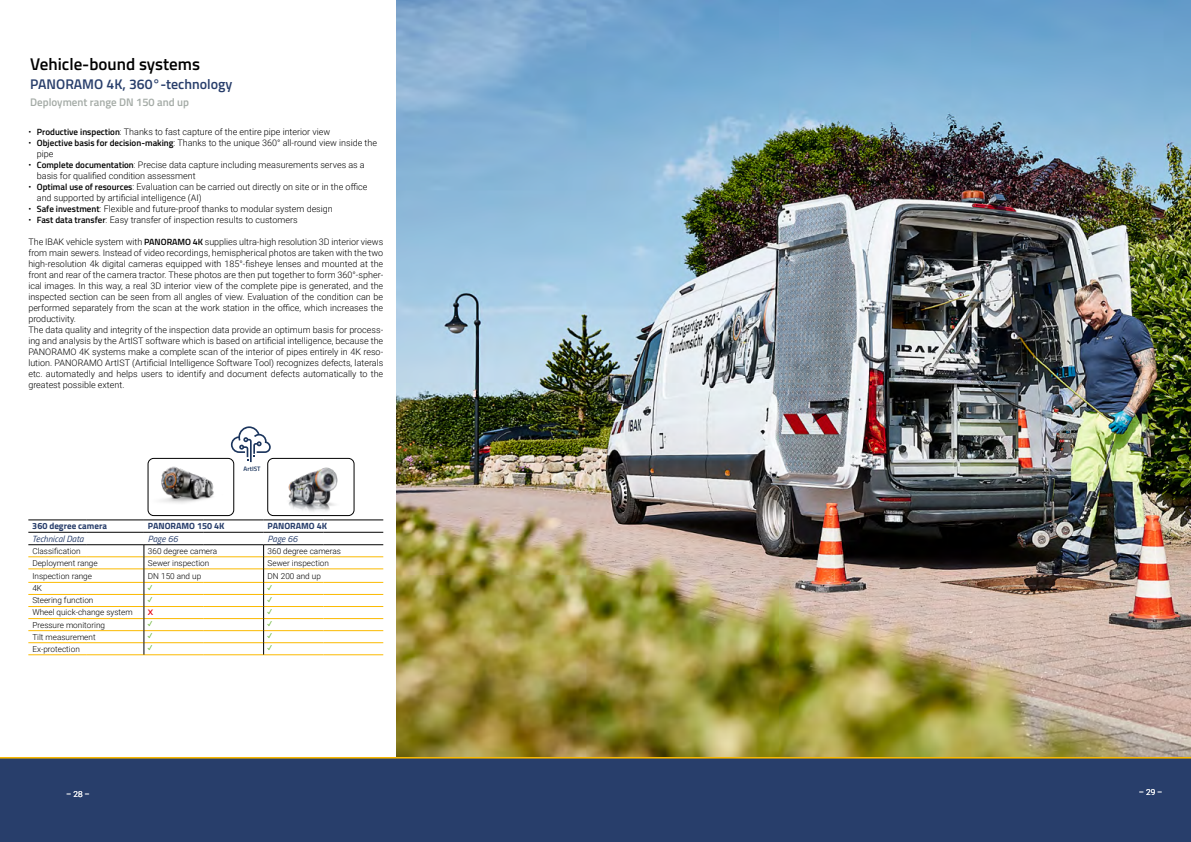
<style>
.page{position:relative;width:1191px;height:842px;background:#fff}
.page>*{position:absolute;margin:0;border:0;box-sizing:border-box;transform-origin:0 0}
.t1{font:600 17px "Titillium Web";color:#000}
.t2{font:600 14px "Titillium Web";color:#283e6b}
.t3{font:600 11px "Titillium Web";color:#a4aba6}
.t4{font:300 9px/11px "Roboto";color:#000}
.t5{font:700 9px "Titillium Web";color:#283e6b}
.t6{font:italic 9px "Titillium Web";color:#283e6b}
.t7{font:300 8.2px "Roboto";color:#000}
.t8{font:700 8.2px "Proxima Nova";color:#65b32e}
.t9{font:300 8.2px "Roboto";color:#fff}
.t10{font:600 8.2px "Proxima Nova";color:#e30613}
.t11{font:600 6.4px "Titillium Web";color:#1b355d}
.s1{font-family:"Titillium Web";font-weight:600}
</style>
<div class="page">
<img style="left:396px;top:0;width:795px;height:757px">
<div style="left:0;top:757px;width:1191px;height:85px;background:#283e6b"></div>
<hr style="left:264px;top:655px;width:59px;height:1px;background:#fbba00">
<hr style="left:323px;top:655px;width:60px;height:1px;background:#fbba00">
<hr style="left:28px;top:655px;width:58px;height:1px;background:#fbba00">
<hr style="left:86px;top:655px;width:58px;height:1px;background:#fbba00">
<hr style="left:144px;top:655px;width:60px;height:1px;background:#fbba00">
<hr style="left:204px;top:655px;width:60px;height:1px;background:#fbba00">
<svg style="left:28px;top:546px;width:355px;height:109px"></svg>
<hr style="left:28px;top:520px;width:58px;height:1px;background:#000">
<hr style="left:86px;top:520px;width:58px;height:1px;background:#000">
<hr style="left:144px;top:520px;width:60px;height:1px;background:#000">
<hr style="left:204px;top:520px;width:60px;height:1px;background:#000">
<hr style="left:264px;top:520px;width:59px;height:1px;background:#000">
<hr style="left:323px;top:520px;width:60px;height:1px;background:#000">
<hr style="left:28px;top:532px;width:58px;height:1px;background:#000">
<hr style="left:86px;top:532px;width:58px;height:1px;background:#000">
<hr style="left:144px;top:532px;width:60px;height:1px;background:#000">
<hr style="left:204px;top:532px;width:60px;height:1px;background:#000">
<hr style="left:264px;top:532px;width:59px;height:1px;background:#000">
<hr style="left:323px;top:532px;width:60px;height:1px;background:#000">
<hr style="left:28px;top:545px;width:58px;height:1px;background:#000">
<hr style="left:86px;top:545px;width:58px;height:1px;background:#000">
<hr style="left:144px;top:545px;width:60px;height:1px;background:#000">
<hr style="left:204px;top:545px;width:60px;height:1px;background:#000">
<hr style="left:264px;top:545px;width:59px;height:1px;background:#000">
<hr style="left:323px;top:545px;width:60px;height:1px;background:#000">
<img style="left:148px;top:466px;width:66px;height:50px">
<div style="left:148px;top:458px;width:86px;height:58px;border:1px solid #000;border-radius:6px"></div>
<img style="left:288px;top:467px;width:66px;height:48px">
<div style="left:267px;top:458px;width:87px;height:58px;border:1px solid #000;border-radius:6px"></div>
<svg style="left:231px;top:426px;width:40px;height:36px"></svg>
<h1 class="t1" style="left:30px;top:51px;width:171px">Vehicle-bound systems</h1>
<h2 class="t2" style="left:30px;top:74px;width:204px">PANORAMO 4K, 360°-technology</h2>
<p class="t3" style="left:30px;top:94px;width:160px">Deployment range DN 150 and up</p>
<p class="t4" style="left:28px;top:126px;width:303px">• <span class="s1">Productive inspection</span>: Thanks to fast capture of the entire pipe interior view</p>
<p class="t4" style="left:37px;top:137px;width:342px;text-indent:-9px">• <span class="s1">Objective basis for decision-making</span>: Thanks to the unique 360° all-round view inside the pipe</p>
<p class="t4" style="left:37px;top:159px;width:329px;text-indent:-9px">• <span class="s1">Complete documentation</span>: Precise data capture including measurements serves as a basis for qualified condition assessment</p>
<p class="t4" style="left:37px;top:181px;width:332px;text-indent:-9px">• <span class="s1">Optimal use of resources</span>: Evaluation can be carried out directly on site or in the office and supported by artificial intelligence (AI)</p>
<p class="t4" style="left:28px;top:203px;width:306px">• <span class="s1">Safe investment</span>: Flexible and future-proof thanks to modular system design</p>
<p class="t4" style="left:28px;top:214px;width:271px">• <span class="s1">Fast data transfer</span>: Easy transfer of inspection results to customers</p>
<p class="t4" style="left:28px;top:236px;width:356px">The IBAK vehicle system with <span class="s1">PANORAMO 4K</span> supplies ultra-high resolution 3D interior views from main sewers. Instead of video recordings, hemispherical photos are taken with the two high-resolution 4k digital cameras equipped with 185°-fisheye lenses and mounted at the front and rear of the camera tractor. These photos are then put together to form 360°-spher&shy;ical images. In this way, a real 3D interior view of the complete pipe is generated, and the inspected section can be seen from all angles of view. Evaluation of the condition can be performed separately from the scan at the work station in the office, which increases the productivity.<br>The data quality and integrity of the inspection data provide an optimum basis for process&shy;ing and analysis by the ArtIST software which is based on artificial intelligence, because the PANORAMO 4K systems make a complete scan of the interior of pipes entirely in 4K reso&shy;lution. PANORAMO ArtIST (Artificial Intelligence Software Tool) recognizes defects, laterals etc. automatedly and helps users to identify and document defects automatically to the greatest possible extent.</p>
<p class="t11" style="left:244px;top:464px;width:18px">ArtIST</p>
<p class="t5" style="left:32px;top:519px;width:76px">360 degree camera</p>
<p class="t5" style="left:148px;top:519px;width:78px">PANORAMO 150 4K</p>
<p class="t5" style="left:267px;top:519px;width:61px">PANORAMO 4K</p>
<p class="t6" style="left:32px;top:532px;width:53px">Technical Data</p>
<p class="t6" style="left:148px;top:532px;width:31px">Page 66</p>
<p class="t6" style="left:267px;top:532px;width:31px">Page 66</p>
<p class="t7" style="left:32px;top:545px;width:50px">Classification</p>
<p class="t7" style="left:148px;top:545px;width:71px">360 degree camera</p>
<p class="t7" style="left:268px;top:545px;width:75px">360 degree cameras</p>
<p class="t7" style="left:32px;top:557px;width:67px">Deployment range</p>
<p class="t7" style="left:148px;top:557px;width:63px">Sewer inspection</p>
<p class="t7" style="left:268px;top:557px;width:63px">Sewer inspection</p>
<p class="t7" style="left:32px;top:570px;width:61px">Inspection range</p>
<p class="t7" style="left:148px;top:570px;width:55px">DN 150 and up</p>
<p class="t7" style="left:268px;top:570px;width:55px">DN 200 and up</p>
<p class="t7" style="left:32px;top:583px;width:11px">4K</p>
<p class="t8" style="left:148px;top:582px;width:6px">✓</p>
<p class="t8" style="left:268px;top:582px;width:6px">✓</p>
<p class="t7" style="left:32px;top:595px;width:63px">Steering function</p>
<p class="t8" style="left:148px;top:594px;width:6px">✓</p>
<p class="t8" style="left:268px;top:594px;width:6px">✓</p>
<p class="t7" style="left:32px;top:607px;width:102px">Wheel quick-change system</p>
<p class="t10" style="left:148px;top:606px;width:7px">X</p>
<p class="t8" style="left:268px;top:606px;width:6px">✓</p>
<p class="t7" style="left:32px;top:619px;width:74px">Pressure monitoring</p>
<p class="t8" style="left:148px;top:618px;width:6px">✓</p>
<p class="t8" style="left:268px;top:618px;width:6px">✓</p>
<p class="t7" style="left:32px;top:631px;width:65px">Tilt measurement</p>
<p class="t8" style="left:148px;top:630px;width:6px">✓</p>
<p class="t8" style="left:268px;top:630px;width:6px">✓</p>
<p class="t7" style="left:32px;top:643px;width:49px">Ex-protection</p>
<p class="t8" style="left:148px;top:643px;width:6px">✓</p>
<p class="t8" style="left:268px;top:643px;width:6px">✓</p>
<p class="t9" style="left:66px;top:788px;width:25px">– 28 –</p>
<p class="t9" style="left:1138px;top:786px;width:25px">– 29 –</p>
</div>
